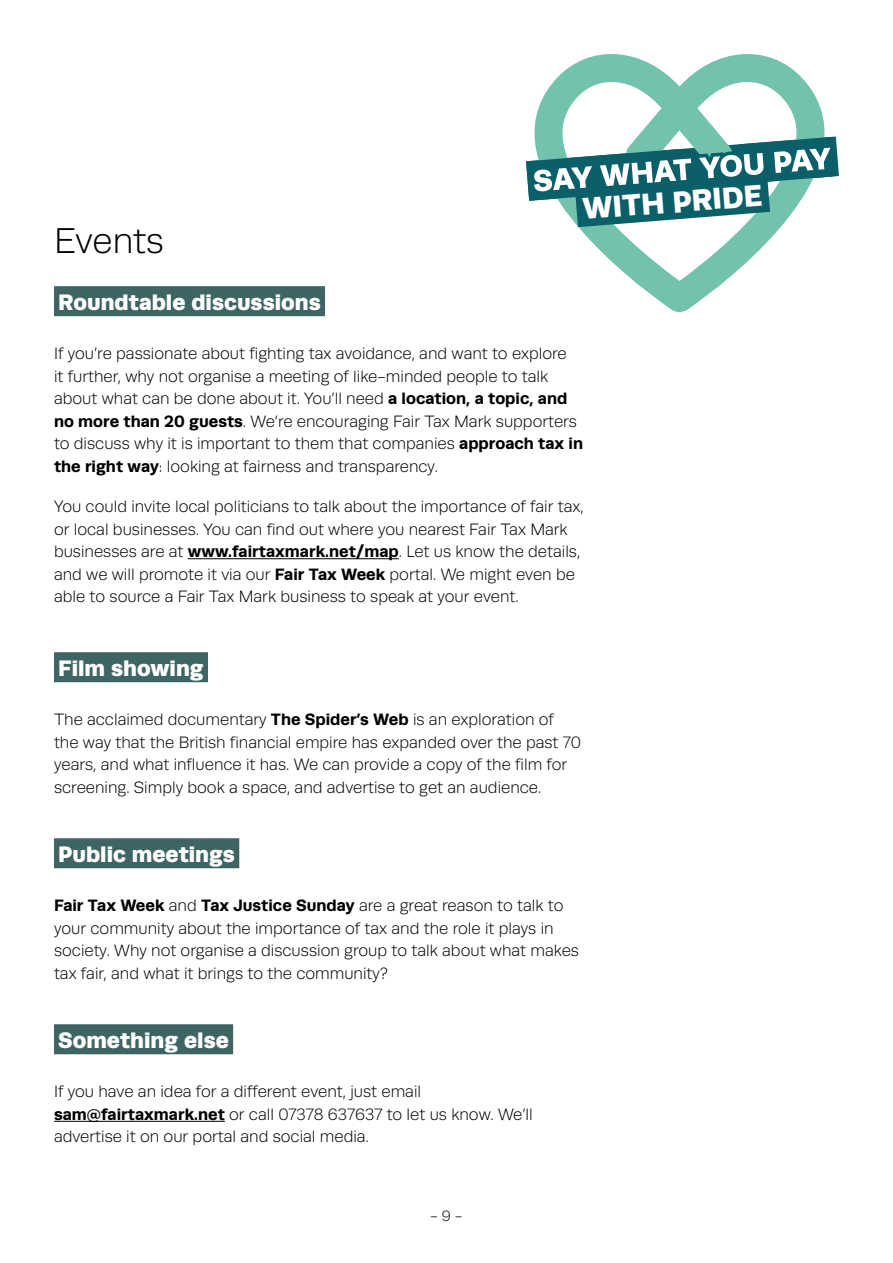
<style>
.page{position:relative;width:893px;height:1263px;background:#fff}
.page>*{position:absolute;margin:0;border:0;box-sizing:border-box;transform-origin:0 0}
.t1{font:300 36px "Runda";letter-spacing:-.005em;color:#000}
.t2{font:900 30.45px "Runda";color:#fff}
.t3{font:900 22.5px "Runda";color:#fff}
.t4{font:300 16.5px/22.5px "Runda";color:#000}
.t5{font:300 15px "Runda";color:#000}
.s1{font-weight:700}
</style>
<div class="page">
<div style="left:54px;top:286px;width:271px;height:30px;background:#3e6464"></div>
<hr style="left:188px;top:558px;width:211px;height:1px;background:#000">
<div style="left:54px;top:652px;width:154px;height:30px;background:#3e6464"></div>
<div style="left:54px;top:838px;width:185px;height:30px;background:#3e6464"></div>
<div style="left:54px;top:1024px;width:179px;height:30px;background:#3e6464"></div>
<hr style="left:54px;top:1121px;width:171px;height:1px;background:#000">
<svg style="left:534px;top:54px;width:291px;height:258px"></svg>
<svg style="left:526px;top:137px;width:313px;height:90px"></svg>
<h1 class="t1" style="left:54px;top:221px;width:111px">Events</h1>
<h2 class="t2" style="left:581px;top:190px;width:181px;rotate:-4deg">WITH PRIDE</h2>
<h3 class="t3" style="left:58px;top:288px;width:264px">Roundtable discussions</h3>
<p class="t4" style="left:54px;top:342px;width:531px">If you’re passionate about fighting tax avoidance, and want to explore<br>it further, why not organise a meeting of like-minded people to talk about what can be done about it. You’ll need <span class="s1">a location, a topic, and no more than 20 guests</span>. We’re encouraging Fair Tax Mark supporters to discuss why it is important to them that companies <span class="s1">approach tax in the right way</span>: looking at fairness and transparency.</p>
<p class="t4" style="left:54px;top:495px;width:531px">You could invite local politicians to talk about the importance of fair tax, or local businesses. You can find out where you nearest Fair Tax Mark businesses are at <span class="s1">www.fairtaxmark.net/map</span>. Let us know the details, and we will promote it via our <span class="s1">Fair Tax Week</span> portal. We might even be able to source a Fair Tax Mark business to speak at your event.</p>
<h3 class="t3" style="left:58px;top:654px;width:147px">Film showing</h3>
<p class="t4" style="left:54px;top:708px;width:529px">The acclaimed documentary <span class="s1">The Spider’s Web</span> is an exploration of the way that the British financial empire has expanded over the past 70 years, and what influence it has. We can provide a copy of the film for screening. Simply book a space, and advertise to get an audience.</p>
<h3 class="t3" style="left:58px;top:840px;width:178px">Public meetings</h3>
<p class="t4" style="left:54px;top:894px;width:526px"><span class="s1">Fair Tax Week</span> and <span class="s1">Tax Justice Sunday</span> are a great reason to talk to your community about the importance of tax and the role it plays in society. Why not organise a discussion group to talk about what makes tax fair, and what it brings to the community?</p>
<h3 class="t3" style="left:58px;top:1026px;width:172px">Something else</h3>
<p class="t4" style="left:54px;top:1080px;width:480px">If you have an idea for a different event, just email <span class="s1">sam@fairtaxmark.net</span> or call 07378 637637 to let us know. We’ll advertise it on our portal and social media.</p>
<p class="t5" style="left:430px;top:1207px;width:34px">- 9 -</p>
</div>
